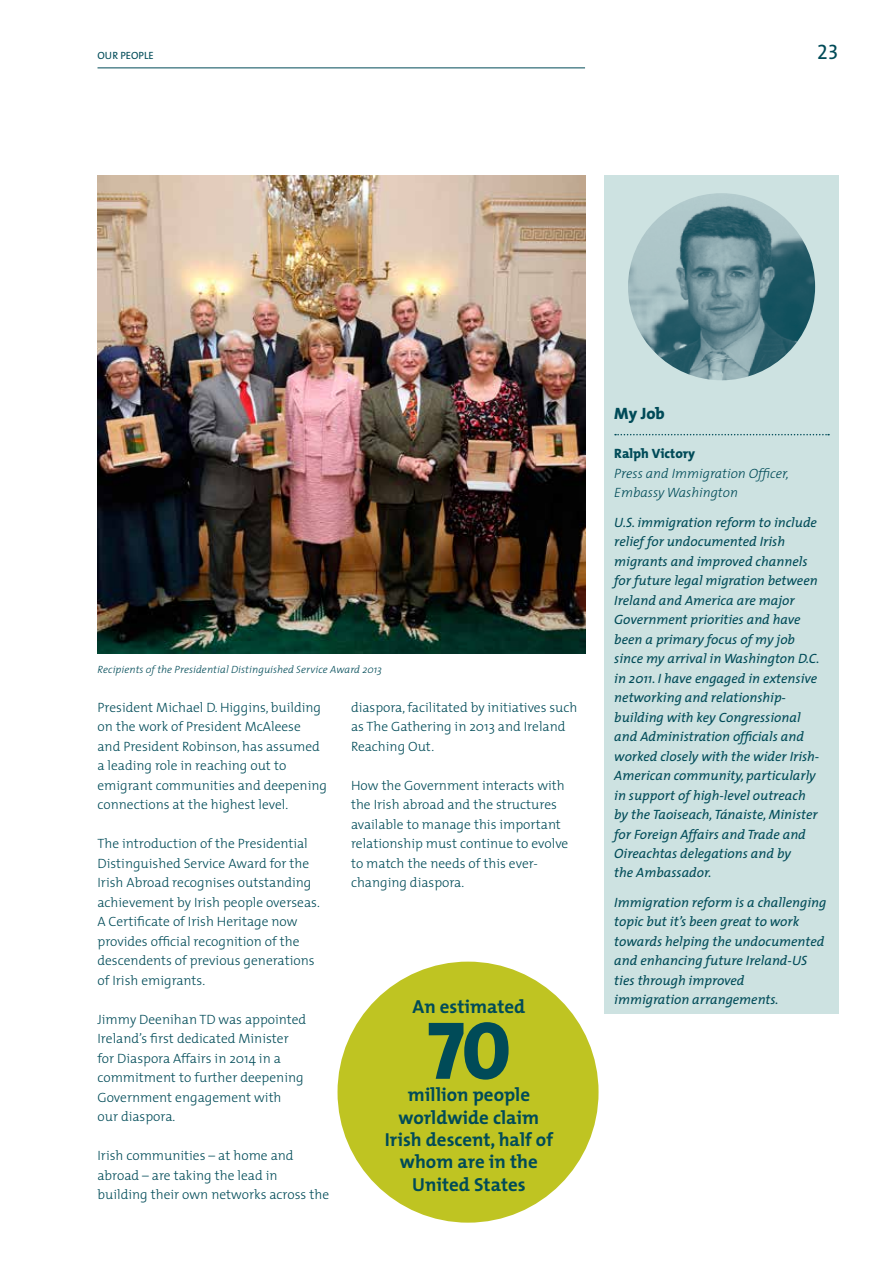
<style>
.page{position:relative;width:893px;height:1263px;background:#fff}
.page>*{position:absolute;margin:0;border:0;box-sizing:border-box;transform-origin:0 0}
.t1{font:82.8px "The Mix Extra Bold Caps";color:#004b58}
.t2{font:21px "The Sans Caps";color:#004b58}
.t3{font:700 18.9px/22.4px "The Mix";color:#004b58;text-align:center}
.t4{font:800 16.5px "The Mix";color:#004b58}
.t5{font:300 13.5px/19.5px "The Mix";color:#004b58}
.t6{font:italic 13.5px/19.5px "The Mix";color:#004b58}
.t7{font:italic 300 13.5px/19.5px "The Mix";color:#004b58}
.t8{font:800 13.5px "The Mix";color:#004b58}
.t9{font:italic 300 10.5px "The Mix";letter-spacing:.005em;color:#004b58}
.t10{font:10.5px "The Sans";color:#004b58}
</style>
<div class="page">
<hr style="left:98px;top:68px;width:487px;height:1px;background:#004b58">
<div style="left:604px;top:176px;width:234px;height:838px;background:#cde2e1"></div>
<svg style="left:615px;top:434px;width:214px;height:1px"></svg>
<img style="left:628px;top:193px;width:187px;height:187px;border-radius:94px">
<img style="left:98px;top:176px;width:487px;height:477px">
<div style="left:337px;top:962px;width:261px;height:261px;background:#bfc422;border-radius:50%"></div>
<p class="t10" style="left:98px;top:46px;width:58px">OUR PEOPLE</p>
<h2 class="t2" style="left:817px;top:34px;width:23px">23</h2>
<p class="t9" style="left:98px;top:661px;width:286px">Recipients of the Presidential Distinguished Service Award 2013</p>
<p class="t5" style="left:98px;top:697px;width:231px">President Michael D. Higgins, building on the work of President McAleese and President Robinson, has assumed a leading role in reaching out to emigrant communities and deepening connections at the highest level.</p>
<p class="t5" style="left:98px;top:833px;width:224px">The introduction of the Presidential Distinguished Service Award for the Irish Abroad recognises outstanding achievement by Irish people overseas.<br>A Certificate of Irish Heritage now provides official recognition of the descendents of previous generations of Irish emigrants.</p>
<p class="t5" style="left:98px;top:1009px;width:210px">Jimmy Deenihan TD was appointed<br>Ireland’s first dedicated Minister for Diaspora Affairs in 2014 in a commitment to further deepening<br>Government engagement with<br>our diaspora.</p>
<p class="t5" style="left:98px;top:1145px;width:233px">Irish communities – at home and abroad – are taking the lead in building their own networks across the</p>
<p class="t5" style="left:351px;top:697px;width:228px">diaspora, facilitated by initiatives such as The Gathering in 2013 and Ireland<br>Reaching Out.</p>
<p class="t5" style="left:351px;top:775px;width:219px">How the Government interacts with the Irish abroad and the structures available to manage this important relationship must continue to evolve to match the needs of this ever&shy;changing diaspora.</p>
<h3 class="t3" style="left:412px;top:995px;width:114px">An estimated</h3>
<h1 class="t1" style="left:427px;top:981px;width:85px">70</h1>
<h3 class="t3" style="left:385px;top:1105px;width:170px">worldwide claim<br>Irish descent, half of whom are in the<br>United States</h3>
<h3 class="t3" style="left:408px;top:1083px;width:124px">million people</h3>
<p class="t4" style="left:614px;top:400px;width:52px">My Job</p>
<p class="t8" style="left:614px;top:442px;width:82px">Ralph Victory</p>
<p class="t7" style="left:614px;top:463px;width:176px">Press and Immigration Officer,<br>Embassy Washington</p>
<p class="t6" style="left:614px;top:512px;width:207px">U.S. immigration reform to include relief for undocumented Irish migrants and improved channels for future legal migration between<br>Ireland and America are major<br>Government priorities and have been a primary focus of my job since my arrival in Washington D.C. in 2011. I have engaged in extensive networking and relationship&shy;building with key Congressional and Administration officials and worked closely with the wider Irish-<br>American community, particularly in support of high-level outreach by the Taoiseach, Tánaiste, Minister for Foreign Affairs and Trade and<br>Oireachtas delegations and by<br>the Ambassador.</p>
<p class="t6" style="left:614px;top:892px;width:213px">Immigration reform is a challenging topic but it’s been great to work towards helping the undocumented and enhancing future Ireland‑US ties through improved<br>immigration arrangements.</p>
</div>
